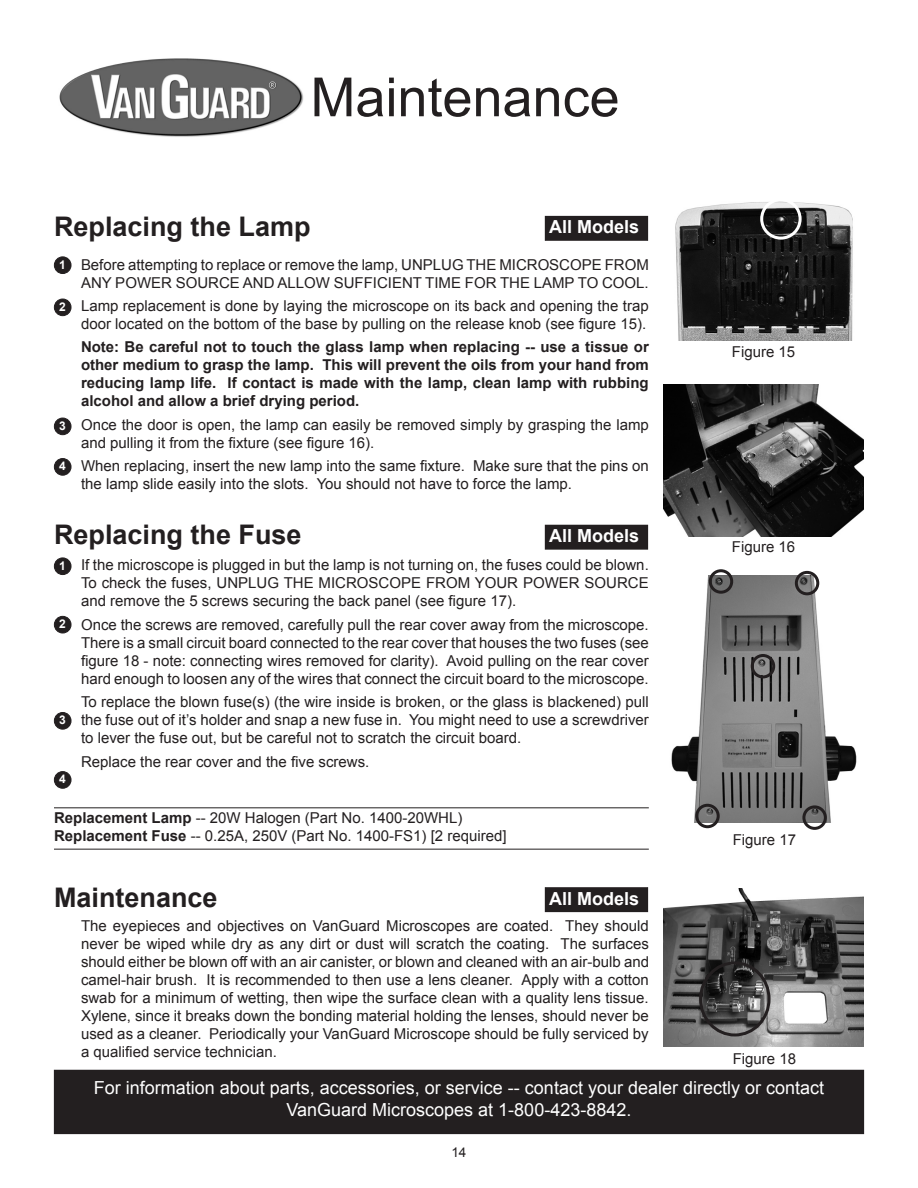
<style>
.page{position:relative;width:918px;height:1188px;background:#fff}
.page>*{position:absolute;margin:0;border:0;box-sizing:border-box;transform-origin:0 0}
.Page_Headline{font:54px "Arial";color:#231f20}
.Headline{font:700 27px "Arial";color:#231f20}
.t1{font:18px/21.6px "Arial";color:#fff;text-align:center}
.t2{font:700 18px "Arial";color:#fff}
.Body_text{font:15px/18px "Arial";color:#231f20;text-align:justify}
.Body_text-2{font:700 15px/18px "Arial";color:#231f20;text-align:justify}
.t3{font:13.5px "Arial";color:#231f20}
.t4{font:700 12px "Arial";color:#fff}
.s1{font-weight:700}
</style>
<div class="page">
<div style="left:54px;top:558px;width:17px;height:17px;background:#231f20;border-radius:50%"></div>
<div style="left:54px;top:558px;width:17px;height:17px;border:1px solid #231f20;border-radius:50%"></div>
<div style="left:54px;top:616px;width:17px;height:17px;background:#231f20;border-radius:50%"></div>
<div style="left:54px;top:616px;width:17px;height:17px;border:1px solid #231f20;border-radius:50%"></div>
<div style="left:54px;top:713px;width:17px;height:16px;background:#231f20;border-radius:50%"></div>
<div style="left:54px;top:712px;width:17px;height:18px;border:1px solid #231f20;border-radius:50%"></div>
<div style="left:54px;top:772px;width:17px;height:16px;background:#231f20;border-radius:50%"></div>
<div style="left:54px;top:771px;width:17px;height:18px;border:1px solid #231f20;border-radius:50%"></div>
<div style="left:54px;top:257px;width:17px;height:17px;background:#231f20;border-radius:50%"></div>
<div style="left:54px;top:256px;width:17px;height:18px;border:1px solid #231f20;border-radius:50%"></div>
<div style="left:54px;top:299px;width:17px;height:17px;background:#231f20;border-radius:50%"></div>
<div style="left:54px;top:299px;width:17px;height:17px;border:1px solid #231f20;border-radius:50%"></div>
<div style="left:54px;top:418px;width:17px;height:17px;background:#231f20;border-radius:50%"></div>
<div style="left:54px;top:418px;width:17px;height:17px;border:1px solid #231f20;border-radius:50%"></div>
<div style="left:54px;top:459px;width:17px;height:16px;background:#231f20;border-radius:50%"></div>
<div style="left:54px;top:458px;width:17px;height:18px;border:1px solid #231f20;border-radius:50%"></div>
<img style="left:671px;top:575px;width:186px;height:247px">
<div style="left:802px;top:805px;width:25px;height:25px;border:3px solid #231f20;border-radius:50%"></div>
<div style="left:695px;top:804px;width:25px;height:24px;border:3px solid #231f20;border-radius:50%"></div>
<div style="left:751px;top:654px;width:24px;height:24px;border:3px solid #231f20;border-radius:50%"></div>
<div style="left:795px;top:571px;width:24px;height:24px;border:3px solid #231f20;border-radius:50%"></div>
<div style="left:709px;top:569px;width:24px;height:25px;border:3px solid #231f20;border-radius:50%"></div>
<img style="left:664px;top:889px;width:200px;height:157px">
<div style="left:699px;top:961px;width:72px;height:75px;border:3px solid #231f20;border-radius:50%"></div>
<img style="left:663px;top:384px;width:201px;height:152px">
<img style="left:675px;top:202px;width:178px;height:139px">
<hr style="left:54px;top:849px;width:595px;height:1px;background:#231f20">
<hr style="left:54px;top:807px;width:595px;height:1px;background:#231f20">
<div style="left:760px;top:198px;width:42px;height:42px;border:3px solid #fff;border-radius:50%"></div>
<div style="left:545px;top:888px;width:103px;height:24px;background:#231f20"></div>
<div style="left:545px;top:887px;width:103px;height:25px;border:1px solid #231f20"></div>
<div style="left:545px;top:525px;width:103px;height:24px;background:#231f20"></div>
<div style="left:545px;top:525px;width:103px;height:25px;border:1px solid #231f20"></div>
<div style="left:545px;top:216px;width:103px;height:24px;background:#231f20"></div>
<div style="left:545px;top:216px;width:103px;height:25px;border:1px solid #231f20"></div>
<div style="left:54px;top:1070px;width:810px;height:64px;background:#231f20"></div>
<img style="left:59px;top:58px;width:245px;height:79px">
<p class="Page_Headline" style="left:310px;top:62px;width:311px">Maintenance</p>
<p class="Headline" style="left:54px;top:208px;width:258px">Replacing the Lamp</p>
<p class="t4" style="left:59px;top:256px;width:8px">1</p>
<p class="t4" style="left:59px;top:299px;width:8px">2</p>
<p class="t2" style="left:549px;top:215px;width:92px">All Models</p>
<p class="Body_text" style="left:81px;top:255px;width:569px">Before attempting to replace or remove the lamp, UNPLUG THE MICROSCOPE FROM<br>ANY POWER SOURCE AND ALLOW SUFFICIENT TIME FOR THE LAMP TO COOL.</p>
<p class="Body_text" style="left:81px;top:297px;width:569px">Lamp replacement is done by laying the microscope on its back and opening the trap door located on the bottom of the base by pulling on the release knob (see figure 15).</p>
<p class="Body_text-2" style="left:81px;top:339px;width:569px">Note: Be careful not to touch the glass lamp when replacing -- use a tissue or other medium to grasp the lamp. This will prevent the oils from your hand from reducing lamp life. If contact is made with the lamp, clean lamp with rubbing alcohol and allow a brief drying period.</p>
<p class="Body_text" style="left:81px;top:416px;width:569px">Once the door is open, the lamp can easily be removed simply by grasping the lamp and pulling it from the fixture (see figure 16).</p>
<p class="Body_text" style="left:81px;top:457px;width:569px">When replacing, insert the new lamp into the same fixture. Make sure that the pins on the lamp slide easily into the slots. You should not have to force the lamp.</p>
<p class="t4" style="left:59px;top:418px;width:8px">3</p>
<p class="t4" style="left:59px;top:458px;width:8px">4</p>
<p class="Headline" style="left:54px;top:517px;width:249px">Replacing the Fuse</p>
<p class="t4" style="left:59px;top:558px;width:8px">1</p>
<p class="t2" style="left:549px;top:524px;width:92px">All Models</p>
<p class="Body_text" style="left:81px;top:556px;width:569px">If the microscope is plugged in but the lamp is not turning on, the fuses could be blown.<br>To check the fuses, UNPLUG THE MICROSCOPE FROM YOUR POWER SOURCE and remove the 5 screws securing the back panel (see figure 17).</p>
<p class="Body_text" style="left:81px;top:616px;width:569px">Once the screws are removed, carefully pull the rear cover away from the microscope.<br>There is a small circuit board connected to the rear cover that houses the two fuses (see figure 18 - note: connecting wires removed for clarity). Avoid pulling on the rear cover hard enough to loosen any of the wires that connect the circuit board to the microscope.</p>
<p class="Body_text" style="left:81px;top:693px;width:569px">To replace the blown fuse(s) (the wire inside is broken, or the glass is blackened) pull the fuse out of it’s holder and snap a new fuse in. You might need to use a screwdriver to lever the fuse out, but be careful not to scratch the circuit board.</p>
<p class="Body_text" style="left:81px;top:752px;width:290px">Replace the rear cover and the five screws.</p>
<p class="t4" style="left:59px;top:616px;width:8px">2</p>
<p class="t4" style="left:59px;top:712px;width:8px">3</p>
<p class="t4" style="left:59px;top:771px;width:8px">4</p>
<p class="Body_text" style="left:54px;top:808px;width:410px"><span class="s1">Replacement Lamp</span> -- 20W Halogen (Part No. 1400-20WHL)</p>
<p class="Body_text" style="left:54px;top:826px;width:454px"><span class="s1">Replacement Fuse</span> -- 0.25A, 250V (Part No. 1400-FS1) [2 required]</p>
<p class="Headline" style="left:54px;top:879px;width:165px">Maintenance</p>
<p class="t2" style="left:549px;top:886px;width:92px">All Models</p>
<p class="Body_text" style="left:81px;top:917px;width:570px">The eyepieces and objectives on VanGuard Microscopes are coated. They should never be wiped while dry as any dirt or dust will scratch the coating. The surfaces should either be blown off with an air canister, or blown and cleaned with an air-bulb and camel-hair brush. It is recommended to then use a lens cleaner. Apply with a cotton swab for a minimum of wetting, then wipe the surface clean with a quality lens tissue.<br>Xylene, since it breaks down the bonding material holding the lenses, should never be used as a cleaner. Periodically your VanGuard Microscope should be fully serviced by a qualified service technician.</p>
<p class="Body_text" style="left:732px;top:343px;width:65px">Figure 15</p>
<p class="Body_text" style="left:732px;top:537px;width:65px">Figure 16</p>
<p class="Body_text" style="left:733px;top:831px;width:65px">Figure 17</p>
<p class="Body_text" style="left:733px;top:1050px;width:65px">Figure 18</p>
<p class="t1" style="left:94px;top:1077px;width:732px">For information about parts, accessories, or service -- contact your dealer directly or contact<br>VanGuard Microscopes at 1-800-423-8842.</p>
<p class="t3" style="left:451px;top:1144px;width:17px">14</p>
</div>
